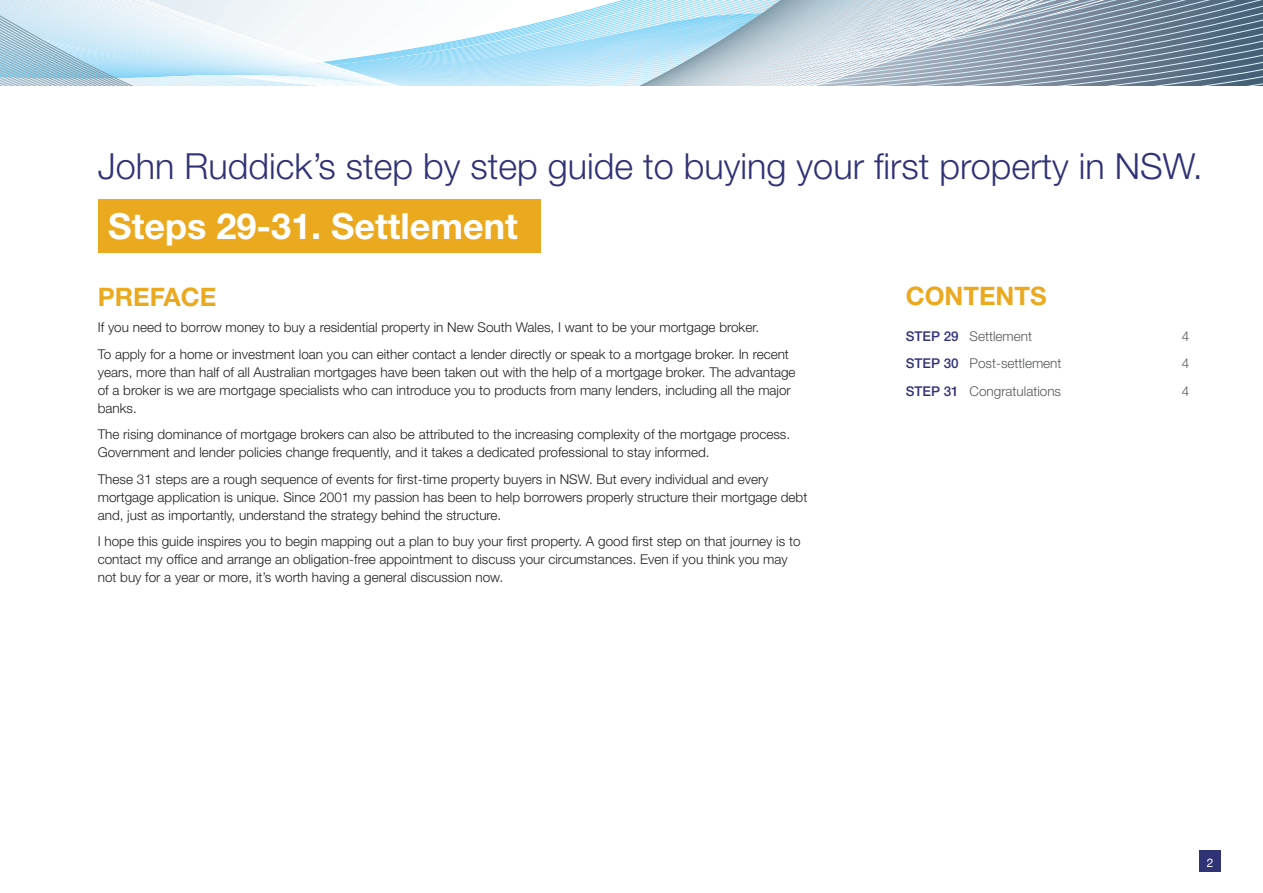
<style>
.page{position:relative;width:1263px;height:893px;background:#fff}
.page>*{position:absolute;margin:0;border:0;box-sizing:border-box;transform-origin:0 0}
.t1{font:300 36px "Helvetica Neue";color:#303276}
.t2{font:700 36px "Helvetica Neue";color:#fff}
.t3{font:700 25.5px "Helvetica Neue";color:#eba920}
.t4{font:300 13.5px/18px "Helvetica Neue";color:#231f20}
.t5{font:300 13.5px "Helvetica Neue";color:#57585a}
.t6{font:12px "Helvetica Neue";color:#fff}
.s1{font-weight:500;color:#303276}
</style>
<div class="page">
<div style="left:1199px;top:850px;width:21px;height:22px;background:#303276"></div>
<svg style="left:0;top:0;width:1263px;height:85px"></svg>
<div style="left:98px;top:199px;width:443px;height:53px;background:#eba920"></div>
<p class="t1" style="left:98px;top:144px;width:1106px">John Ruddick’s step by step guide to buying your first property in NSW.</p>
<p class="t2" style="left:108px;top:204px;width:411px">Steps 29-31. Settlement</p>
<p class="t3" style="left:98px;top:281px;width:120px">PREFACE</p>
<p class="t4" style="left:98px;top:318px;width:663px">If you need to borrow money to buy a residential property in New South Wales, I want to be your mortgage broker.</p>
<p class="t4" style="left:98px;top:345px;width:699px">To apply for a home or investment loan you can either contact a lender directly or speak to a mortgage broker. In recent years, more than half of all Australian mortgages have been taken out with the help of a mortgage broker. The advantage of a broker is we are mortgage specialists who can introduce you to products from many lenders, including all the major banks.</p>
<p class="t4" style="left:98px;top:425px;width:694px">The rising dominance of mortgage brokers can also be attributed to the increasing complexity of the mortgage process.<br>Government and lender policies change frequently, and it takes a dedicated professional to stay informed.</p>
<p class="t4" style="left:98px;top:470px;width:711px">These 31 steps are a rough sequence of events for first-time property buyers in NSW. But every individual and every mortgage application is unique. Since 2001 my passion has been to help borrowers properly structure their mortgage debt and, just as importantly, understand the strategy behind the structure.</p>
<p class="t4" style="left:98px;top:532px;width:704px">I hope this guide inspires you to begin mapping out a plan to buy your first property. A good first step on that journey is to contact my office and arrange an obligation-free appointment to discuss your circumstances. Even if you think you may not buy for a year or more, it’s worth having a general discussion now.</p>
<p class="t3" style="left:906px;top:280px;width:142px">CONTENTS</p>
<p class="t5" style="left:906px;top:328px;width:128px"><span class="s1">STEP 29</span> Settlement</p>
<p class="t5" style="left:1182px;top:328px;width:9px">4</p>
<p class="t5" style="left:906px;top:355px;width:157px"><span class="s1">STEP 30</span> Post-settlement</p>
<p class="t5" style="left:1182px;top:355px;width:9px">4</p>
<p class="t5" style="left:906px;top:383px;width:157px"><span class="s1">STEP 31</span> Congratulations</p>
<p class="t5" style="left:1182px;top:383px;width:9px">4</p>
<p class="t6" style="left:1207px;top:854px;width:8px">2</p>
</div>
